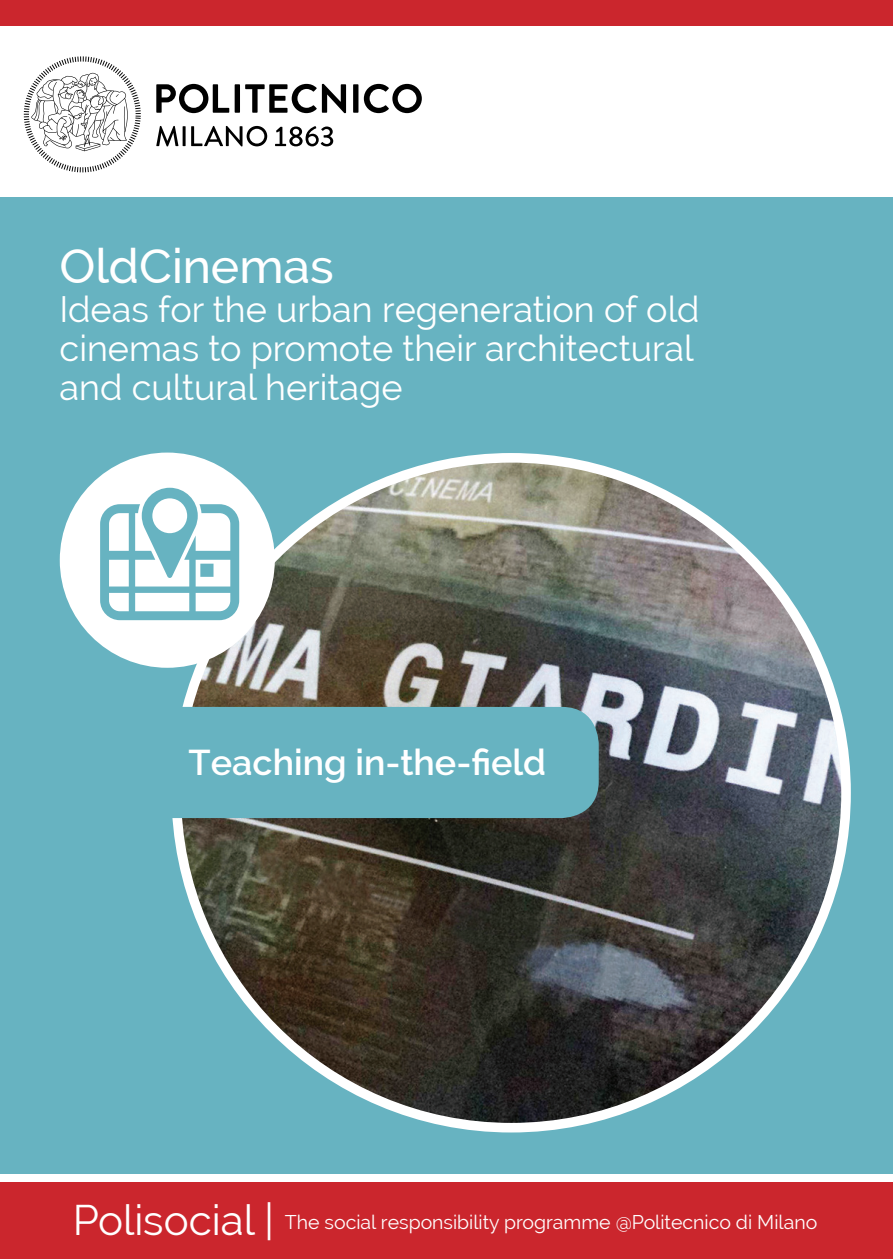
<style>
.page{position:relative;width:893px;height:1259px;background:#fff}
.page>*{position:absolute;margin:0;border:0;box-sizing:border-box;transform-origin:0 0}
.t1{font:500 48px "Raleway";color:#fff}
.t2{font:36px/39px "Raleway";color:#fff}
.t3{font:600 36px "Raleway";color:#fff}
.t4{font:19.5px "Raleway";color:#fff}
.s1{font-size:42px}
</style>
<div class="page">
<div style="left:0;top:198px;width:893px;height:976px;background:#67b3c1"></div>
<div style="left:0;top:1182px;width:893px;height:77px;background:#cb262d"></div>
<div style="left:0;top:0;width:893px;height:26px;background:#cb262d"></div>
<img style="left:176px;top:458px;width:670px;height:669px;border-radius:335px">
<div style="left:76px;top:707px;width:523px;height:111px;background:#67b3c1;border-radius:37px"></div>
<div style="left:60px;top:452px;width:215px;height:216px;background:#fff;border-radius:50%"></div>
<svg style="left:100px;top:488px;width:139px;height:132px"></svg>
<svg style="left:24px;top:56px;width:117px;height:116px"></svg>
<svg style="left:156px;top:126px;width:177px;height:20px"></svg>
<svg style="left:156px;top:84px;width:266px;height:29px"></svg>
<h1 class="t1" style="left:60px;top:238px;width:276px">OldCinemas</h1>
<p class="t2" style="left:60px;top:289px;width:642px">Ideas for the urban regeneration of old cinemas to promote their architectural and cultural heritage</p>
<p class="t3" style="left:189px;top:741px;width:359px">Teaching in-the-field</p>
<p class="t4" style="left:73px;top:1210px;width:746px"><span class="s1">Polisocial |</span> The social responsibility programme @Politecnico di Milano</p>
</div>
